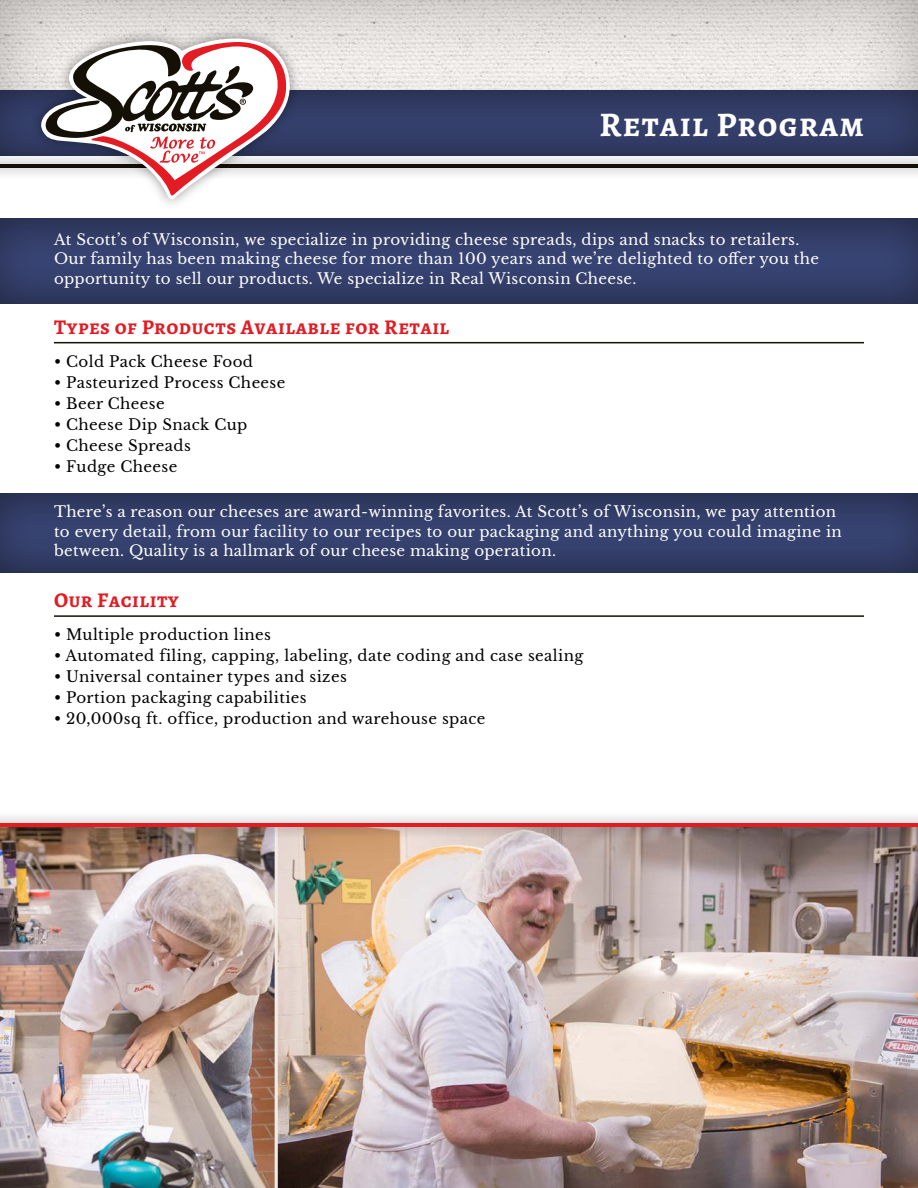
<style>
.page{position:relative;width:918px;height:1188px;background:#fff}
.page>*{position:absolute;margin:0;border:0;box-sizing:border-box;transform-origin:0 0}
.t1{font:700 34.5px "Alegreya SC";letter-spacing:.035em;color:#fff}
.t2{font:700 21px "Alegreya SC";letter-spacing:.025em;color:#e31b23}
.t3{font:15px/19.5px "Libre Baskerville";letter-spacing:.02em;color:#fff}
.t4{font:15px "Libre Baskerville";letter-spacing:.025em;color:#000}
</style>
<div class="page">
<div style="left:0;top:0;width:918px;height:145px;background:#000;opacity:.3"></div>
<div style="left:0;top:89px;width:918px;height:69px;background:#141006;opacity:.56"></div>
<div style="left:0;top:151px;width:918px;height:29px;background:#000;opacity:.45"></div>
<hr style="left:0;top:164px;width:918px;height:4px;background:#141006">
<div style="left:30px;top:26px;width:272px;height:185px;background:#000;opacity:.4"></div>
<svg style="left:41px;top:39px;width:249px;height:160px"></svg>
<div style="left:0;top:213px;width:918px;height:93px;background:#141006;opacity:.56"></div>
<div style="left:0;top:487px;width:918px;height:89px;background:#141006;opacity:.56"></div>
<hr style="left:54px;top:342px;width:810px;height:1px;background:#141006">
<hr style="left:54px;top:615px;width:810px;height:2px;background:#141006">
<img style="left:0;top:840px;width:275px;height:348px">
<img style="left:275px;top:840px;width:643px;height:348px">
<div style="left:0;top:811px;width:918px;height:29px;background:#000;opacity:.45"></div>
<hr style="left:0;top:824px;width:918px;height:3px;background:#e31b23">
<h1 class="t1" style="left:600px;top:102px;width:266px">Retail Program</h1>
<p class="t3" style="left:54px;top:230px;width:767px">At Scott’s of Wisconsin, we specialize in providing cheese spreads, dips and snacks to retailers.<br>Our family has been making cheese for more than 100 years and we’re delighted to offer you the opportunity to sell our products. We specialize in Real Wisconsin Cheese.</p>
<h2 class="t2" style="left:54px;top:314px;width:397px">Types of Products Available for Retail</h2>
<p class="t4" style="left:54px;top:353px;width:201px">• Cold Pack Cheese Food</p>
<p class="t4" style="left:54px;top:374px;width:233px">• Pasteurized Process Cheese</p>
<p class="t4" style="left:54px;top:395px;width:112px">• Beer Cheese</p>
<p class="t4" style="left:54px;top:416px;width:195px">• Cheese Dip Snack Cup</p>
<p class="t4" style="left:54px;top:437px;width:138px">• Cheese Spreads</p>
<p class="t4" style="left:54px;top:458px;width:125px">• Fudge Cheese</p>
<p class="t3" style="left:54px;top:502px;width:789px">There’s a reason our cheeses are award-winning favorites. At Scott’s of Wisconsin, we pay attention to every detail, from our facility to our recipes to our packaging and anything you could imagine in between. Quality is a hallmark of our cheese making operation.</p>
<h2 class="t2" style="left:54px;top:587px;width:126px">Our Facility</h2>
<p class="t4" style="left:54px;top:626px;width:219px">• Multiple production lines</p>
<p class="t4" style="left:54px;top:647px;width:531px">• Automated filing, capping, labeling, date coding and case sealing</p>
<p class="t4" style="left:54px;top:668px;width:294px">• Universal container types and sizes</p>
<p class="t4" style="left:54px;top:689px;width:254px">• Portion packaging capabilities</p>
<p class="t4" style="left:54px;top:710px;width:433px">• 20,000sq ft. office, production and warehouse space</p>
</div>
